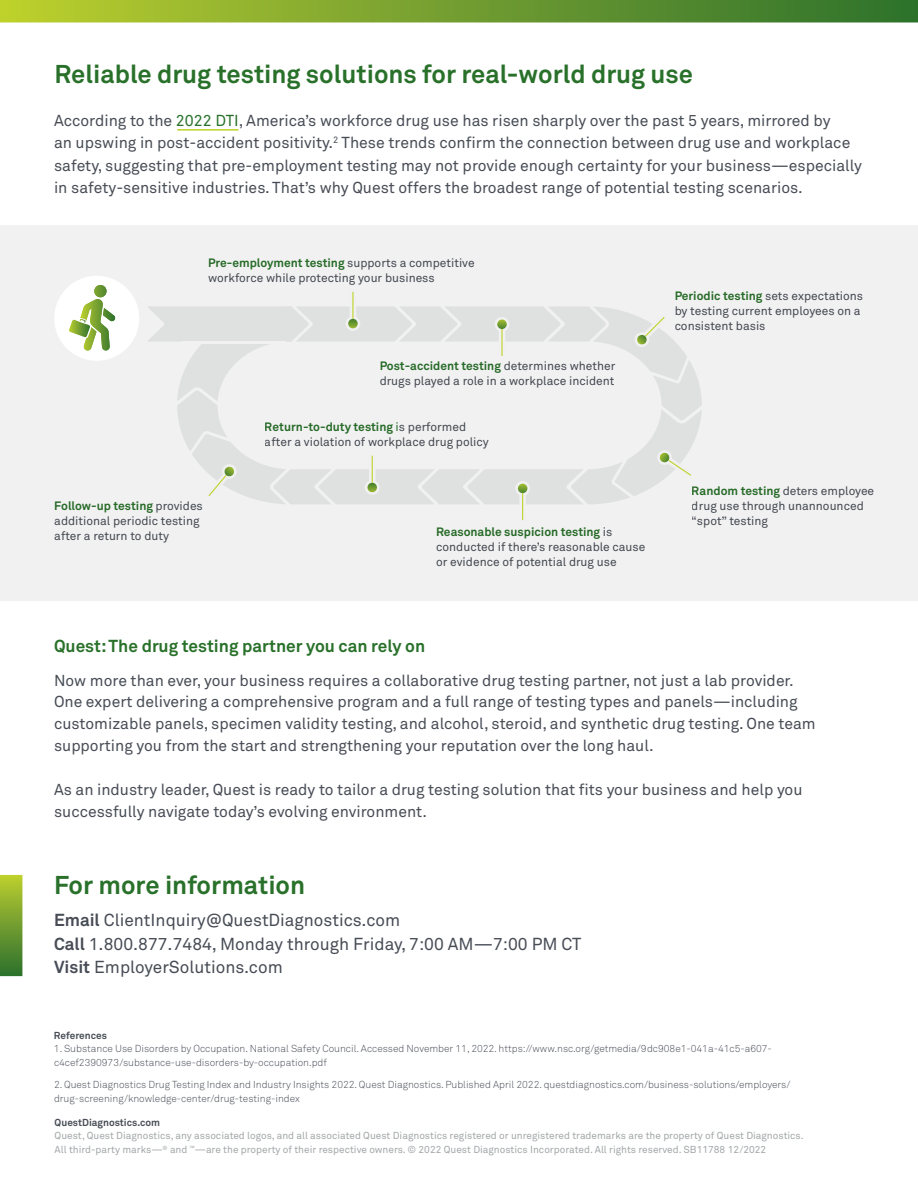
<style>
.page{position:relative;width:918px;height:1188px;background:#fff}
.page>*{position:absolute;margin:0;border:0;box-sizing:border-box;transform-origin:0 0}
.t1{font:700 25.5px "Akkurat Pro";color:#29712a}
.t2{font:17.25px/23.4px "Akkurat Pro";color:#474c55}
.t3{font:700 17.25px "Akkurat Pro";color:#29712a}
.t4{font:15.75px/21.9px "Akkurat Pro";color:#474c55}
.t5{font:12px/15px "Akkurat Pro";color:#474c55}
.t6{font:300 10.05px/13.4px "Akkurat Pro";color:#474c55}
.t7{font:10.05px/13.4px "Akkurat Pro";color:#a3a7a9}
.t8{font:700 10.05px "Akkurat Pro";color:#474c55}
.s1{color:#29712a}
.s2{font-weight:700;color:#29712a}
.s3{font-weight:700}
</style>
<div class="page">
<div style="left:0;top:875px;width:22px;height:101px;background:linear-gradient(to bottom,#bcce30,#2b6f2e)"></div>
<hr style="left:177px;top:129px;width:61px;height:2px;background:#bfd22b">
<div style="left:0;top:225px;width:918px;height:376px;background:#f1f1f1"></div>
<hr style="left:352px;top:292px;width:2px;height:27px;background:#bfd22b">
<svg style="left:148px;top:306px;width:554px;height:214px"></svg>
<div style="left:54px;top:276px;width:85px;height:85px;background:#fff;border-radius:50%"></div>
<svg style="left:67px;top:285px;width:49px;height:66px"></svg>
<div style="left:0;top:0;width:918px;height:22px;background:linear-gradient(to right,#bcce2f,#2c6f2e)"></div>
<h1 class="t1" style="left:55px;top:58px;width:640px">Reliable drug testing solutions for real-world drug use</h1>
<p class="t4" style="left:54px;top:109px;width:810px;line-height:22.4px">According to the <span class="s1">2022 DTI</span>, America’s workforce drug use has risen sharply over the past 5 years, mirrored by<br>an upswing in post-accident positivity.<sup>2</sup> These trends confirm the connection between drug use and workplace safety, suggesting that pre-employment testing may not provide enough certainty for your business—especially in safety-sensitive industries. That’s why Quest offers the broadest range of potential testing scenarios.</p>
<p class="t5" style="left:208px;top:255px;width:268px"><span class="s2">Pre-employment testing</span> supports a competitive workforce while protecting your business</p>
<p class="t5" style="left:380px;top:359px;width:237px"><span class="s2">Post-accident testing</span> determines whether drugs played a role in a workplace incident</p>
<p class="t5" style="left:54px;top:498px;width:150px"><span class="s2">Follow-up testing</span> provides additional periodic testing after a return to duty</p>
<p class="t5" style="left:265px;top:419px;width:225px"><span class="s2">Return-to-duty testing</span> <span class="s1">i</span>s performed after a violation of workplace drug policy</p>
<p class="t5" style="left:436px;top:524px;width:211px"><span class="s2">Reasonable suspicion testing</span> is conducted if there’s reasonable cause or evidence of potential drug use</p>
<p class="t5" style="left:675px;top:288px;width:190px"><span class="s2">Periodic testing</span> sets expectations by testing current employees on a consistent basis</p>
<p class="t5" style="left:692px;top:483px;width:184px"><span class="s2">Random testing</span> deters employee drug use through unannounced “spot” testing</p>
<p class="t3" style="left:54px;top:635px;width:373px">Quest: The drug testing partner you can rely on</p>
<p class="t4" style="left:54px;top:669px;width:763px">Now more than ever, your business requires a collaborative drug testing partner, not just a lab provider.<br>One expert delivering a comprehensive program and a full range of testing types and panels—including customizable panels, specimen validity testing, and alcohol, steroid, and synthetic drug testing. One team supporting you from the start and strengthening your reputation over the long haul.</p>
<p class="t4" style="left:54px;top:779px;width:750px">As an industry leader, Quest is ready to tailor a drug testing solution that fits your business and help you successfully navigate today’s evolving environment.</p>
<h1 class="t1" style="left:54px;top:869px;width:253px">For more information</h1>
<p class="t2" style="left:54px;top:909px;width:529px"><span class="s3">Email</span> ClientInquiry@QuestDiagnostics.com<br><span class="s3">Call</span> 1.800.877.7484, Monday through Friday, 7:00 AM—7:00 PM CT<br><span class="s3">Visit</span> EmployerSolutions.com</p>
<p class="t8" style="left:54px;top:1029px;width:55px">References</p>
<p class="t6" style="left:54px;top:1042px;width:719px">1. Substance Use Disorders by Occupation. National Safety Council. Accessed November 11, 2022. https://www.nsc.org/getmedia/9dc908e1-041a-41c5-a607- c4cef2390973/substance-use-disorders-by-occupation.pdf</p>
<p class="t6" style="left:54px;top:1078px;width:738px">2. Quest Diagnostics Drug Testing Index and Industry Insights 2022. Quest Diagnostics. Published April 2022. questdiagnostics.com/business-solutions/employers/ drug-screening/knowledge-center/drug-testing-index</p>
<p class="t8" style="left:55px;top:1116px;width:107px">QuestDiagnostics.com</p>
<p class="t7" style="left:55px;top:1129px;width:751px">Quest, Quest Diagnostics, any associated logos, and all associated Quest Diagnostics registered or unregistered trademarks are the property of Quest Diagnostics.<br>All third-party marks—<sup>®</sup> and <sup>™</sup>—are the property of their respective owners. © 2022 Quest Diagnostics Incorporated. All rights reserved. SB11788 12/2022</p>
</div>
